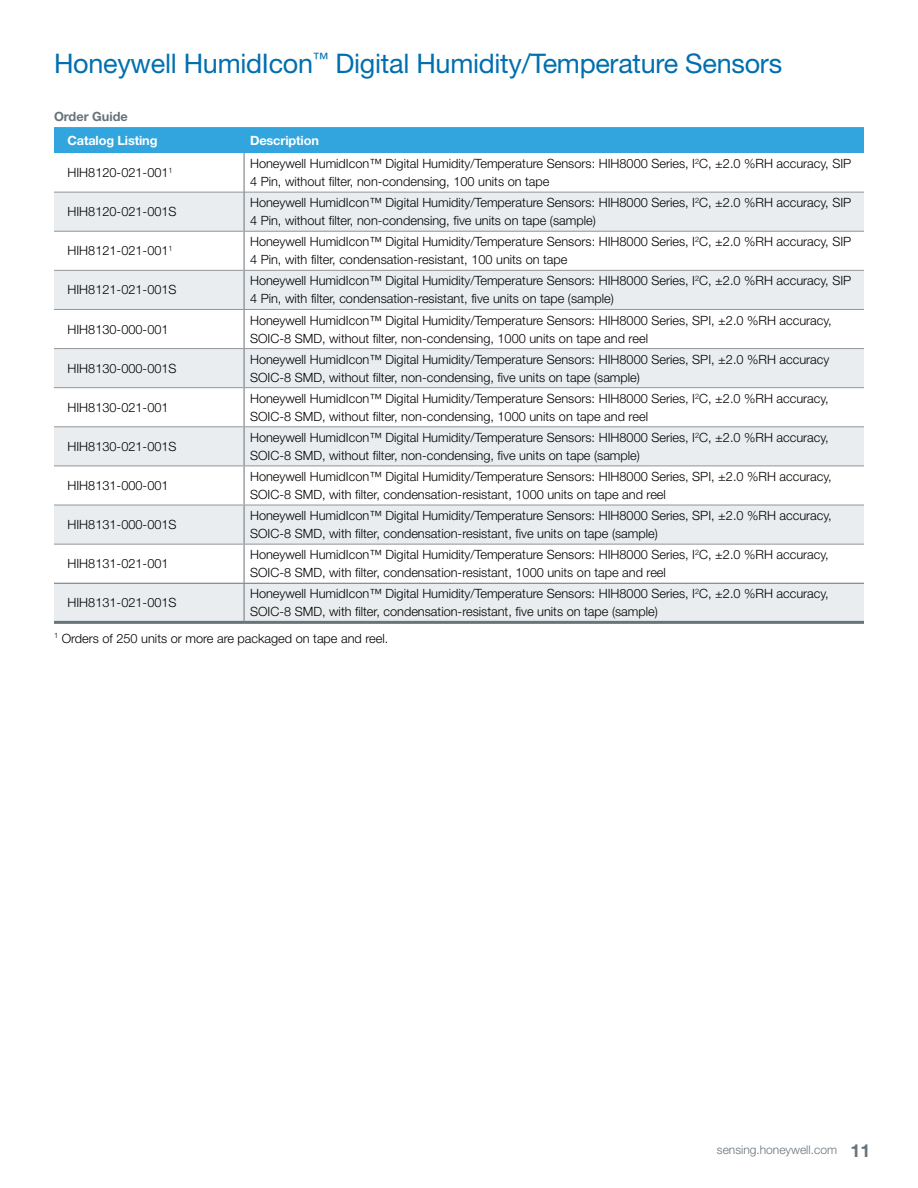
<style>
.page{position:relative;width:918px;height:1188px;background:#fff}
.page>*{position:absolute;margin:0;border:0;box-sizing:border-box;transform-origin:0 0}
.t1{font:27px "Helvetica Neue LT Std";letter-spacing:-.01em;color:#006faf}
.t2{font:300 12.75px/18px "Helvetica Neue LT Std";color:#000}
.t3{font:700 12.75px "Helvetica Neue LT Std";letter-spacing:-.01em;color:#fff}
.t4{font:700 12.75px "Helvetica Neue LT Std";color:#68737a}
.t5{font:300 12px "Helvetica Neue LT Std";color:#68737a}
.s1{font-weight:700;font-size:18px}
</style>
<div class="page">
<div style="left:54px;top:127px;width:810px;height:26px;background:#32a5de"></div>
<svg style="left:54px;top:193px;width:810px;height:428px;fill:#e9edef"></svg>
<hr style="left:54px;top:583px;width:190px;height:1px;background:#68737a">
<hr style="left:244px;top:583px;width:620px;height:1px;background:#68737a">
<hr style="left:54px;top:192px;width:190px;height:1px;background:#939598">
<hr style="left:244px;top:192px;width:620px;height:1px;background:#939598">
<hr style="left:244px;top:153px;width:1px;height:39px;background:#68737a">
<hr style="left:244px;top:192px;width:1px;height:39px;background:#68737a">
<hr style="left:244px;top:232px;width:1px;height:38px;background:#68737a">
<hr style="left:244px;top:271px;width:1px;height:38px;background:#68737a">
<hr style="left:244px;top:310px;width:1px;height:38px;background:#68737a">
<hr style="left:244px;top:349px;width:1px;height:38px;background:#68737a">
<hr style="left:244px;top:388px;width:1px;height:38px;background:#68737a">
<hr style="left:244px;top:427px;width:1px;height:39px;background:#68737a">
<hr style="left:244px;top:466px;width:1px;height:39px;background:#68737a">
<hr style="left:244px;top:505px;width:1px;height:39px;background:#68737a">
<hr style="left:244px;top:545px;width:1px;height:38px;background:#68737a">
<hr style="left:244px;top:584px;width:1px;height:37px;background:#68737a">
<hr style="left:54px;top:621px;width:190px;height:3px;background:#68737a">
<hr style="left:244px;top:621px;width:620px;height:3px;background:#68737a">
<hr style="left:54px;top:231px;width:190px;height:1px;background:#939598">
<hr style="left:244px;top:231px;width:620px;height:1px;background:#939598">
<hr style="left:244px;top:270px;width:620px;height:1px;background:#939598">
<hr style="left:54px;top:270px;width:190px;height:1px;background:#939598">
<hr style="left:54px;top:309px;width:190px;height:1px;background:#939598">
<hr style="left:54px;top:348px;width:190px;height:1px;background:#939598">
<hr style="left:54px;top:387px;width:190px;height:1px;background:#939598">
<hr style="left:54px;top:426px;width:190px;height:1px;background:#939598">
<hr style="left:54px;top:466px;width:190px;height:1px;background:#939598">
<hr style="left:54px;top:505px;width:190px;height:1px;background:#939598">
<hr style="left:244px;top:309px;width:620px;height:1px;background:#939598">
<hr style="left:244px;top:348px;width:620px;height:1px;background:#939598">
<hr style="left:244px;top:387px;width:620px;height:1px;background:#939598">
<hr style="left:244px;top:426px;width:620px;height:1px;background:#939598">
<hr style="left:244px;top:466px;width:620px;height:1px;background:#939598">
<hr style="left:244px;top:505px;width:620px;height:1px;background:#939598">
<hr style="left:54px;top:544px;width:190px;height:1px;background:#939598">
<hr style="left:244px;top:544px;width:620px;height:1px;background:#939598">
<h1 class="t1" style="left:54px;top:48px;width:730px">Honeywell HumidIcon<sup>™</sup> Digital Humidity/Temperature Sensors</h1>
<p class="t4" style="left:54px;top:109px;width:75px">Order Guide</p>
<p class="t3" style="left:68px;top:132px;width:92px">Catalog Listing</p>
<p class="t3" style="left:250px;top:132px;width:70px">Description</p>
<p class="t2" style="left:68px;top:163px;width:107px">HIH8120-021-001<sup>1</sup></p>
<p class="t2" style="left:250px;top:154px;width:603px">Honeywell HumidIcon™ Digital Humidity/Temperature Sensors: HIH8000 Series, I<sup>2</sup>C, ±2.0 %RH accuracy, SIP<br>4 Pin, without filter, non-condensing, 100 units on tape</p>
<p class="t2" style="left:68px;top:202px;width:111px">HIH8120-021-001S</p>
<p class="t2" style="left:250px;top:193px;width:603px">Honeywell HumidIcon™ Digital Humidity/Temperature Sensors: HIH8000 Series, I<sup>2</sup>C, ±2.0 %RH accuracy, SIP<br>4 Pin, without filter, non-condensing, five units on tape (sample)</p>
<p class="t2" style="left:68px;top:242px;width:107px">HIH8121-021-001<sup>1</sup></p>
<p class="t2" style="left:250px;top:233px;width:603px">Honeywell HumidIcon™ Digital Humidity/Temperature Sensors: HIH8000 Series, I<sup>2</sup>C, ±2.0 %RH accuracy, SIP<br>4 Pin, with filter, condensation-resistant, 100 units on tape</p>
<p class="t2" style="left:68px;top:281px;width:111px">HIH8121-021-001S</p>
<p class="t2" style="left:250px;top:272px;width:603px">Honeywell HumidIcon™ Digital Humidity/Temperature Sensors: HIH8000 Series, I<sup>2</sup>C, ±2.0 %RH accuracy, SIP<br>4 Pin, with filter, condensation-resistant, five units on tape (sample)</p>
<p class="t2" style="left:68px;top:320px;width:103px">HIH8130-000-001</p>
<p class="t2" style="left:250px;top:311px;width:583px">Honeywell HumidIcon™ Digital Humidity/Temperature Sensors: HIH8000 Series, SPI, ±2.0 %RH accuracy,<br>SOIC-8 SMD, without filter, non-condensing, 1000 units on tape and reel</p>
<p class="t2" style="left:68px;top:359px;width:111px">HIH8130-000-001S</p>
<p class="t2" style="left:250px;top:350px;width:581px">Honeywell HumidIcon™ Digital Humidity/Temperature Sensors: HIH8000 Series, SPI, ±2.0 %RH accuracy<br>SOIC-8 SMD, without filter, non-condensing, five units on tape (sample)</p>
<p class="t2" style="left:68px;top:398px;width:103px">HIH8130-021-001</p>
<p class="t2" style="left:250px;top:389px;width:580px">Honeywell HumidIcon™ Digital Humidity/Temperature Sensors: HIH8000 Series, I<sup>2</sup>C, ±2.0 %RH accuracy,<br>SOIC-8 SMD, without filter, non-condensing, 1000 units on tape and reel</p>
<p class="t2" style="left:68px;top:437px;width:111px">HIH8130-021-001S</p>
<p class="t2" style="left:250px;top:428px;width:580px">Honeywell HumidIcon™ Digital Humidity/Temperature Sensors: HIH8000 Series, I<sup>2</sup>C, ±2.0 %RH accuracy,<br>SOIC-8 SMD, without filter, non-condensing, five units on tape (sample)</p>
<p class="t2" style="left:68px;top:476px;width:103px">HIH8131-000-001</p>
<p class="t2" style="left:250px;top:467px;width:583px">Honeywell HumidIcon™ Digital Humidity/Temperature Sensors: HIH8000 Series, SPI, ±2.0 %RH accuracy,<br>SOIC-8 SMD, with filter, condensation-resistant, 1000 units on tape and reel</p>
<p class="t2" style="left:68px;top:515px;width:111px">HIH8131-000-001S</p>
<p class="t2" style="left:250px;top:506px;width:583px">Honeywell HumidIcon™ Digital Humidity/Temperature Sensors: HIH8000 Series, SPI, ±2.0 %RH accuracy,<br>SOIC-8 SMD, with filter, condensation-resistant, five units on tape (sample)</p>
<p class="t2" style="left:68px;top:554px;width:103px">HIH8131-021-001</p>
<p class="t2" style="left:250px;top:545px;width:580px">Honeywell HumidIcon™ Digital Humidity/Temperature Sensors: HIH8000 Series, I<sup>2</sup>C, ±2.0 %RH accuracy,<br>SOIC-8 SMD, with filter, condensation-resistant, 1000 units on tape and reel</p>
<p class="t2" style="left:68px;top:594px;width:111px">HIH8131-021-001S</p>
<p class="t2" style="left:250px;top:585px;width:580px">Honeywell HumidIcon™ Digital Humidity/Temperature Sensors: HIH8000 Series, I<sup>2</sup>C, ±2.0 %RH accuracy,<br>SOIC-8 SMD, with filter, condensation-resistant, five units on tape (sample)</p>
<p class="t2" style="left:54px;top:629px;width:336px"><sup>1</sup> Orders of 250 units or more are packaged on tape and reel.</p>
<p class="t5" style="left:717px;top:1143px;width:155px">sensing.honeywell.com <span class="s1">11</span></p>
</div>
